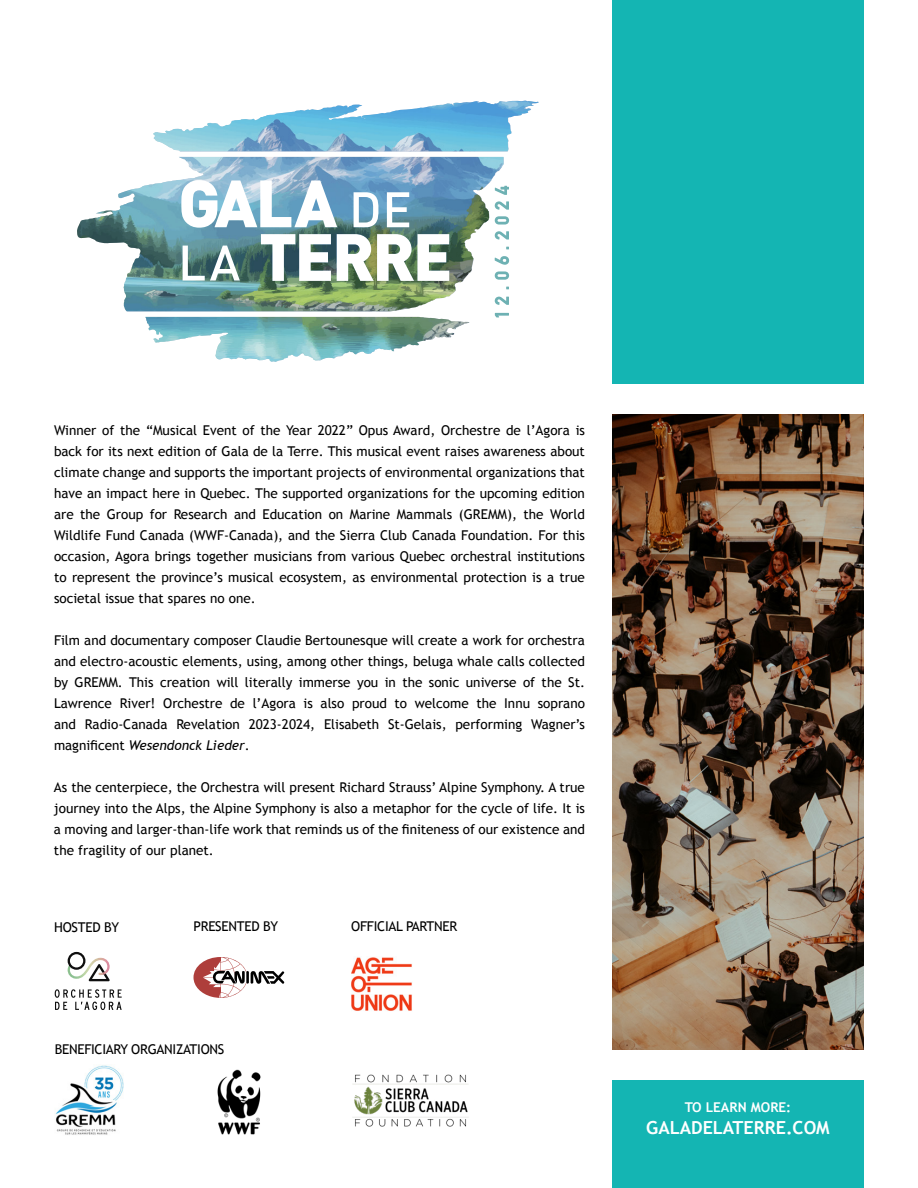
<style>
.page{position:relative;width:918px;height:1188px;background:#fff}
.page>*{position:absolute;margin:0;border:0;box-sizing:border-box;transform-origin:0 0}
.t1{font:700 18px "Trebuchet MS";color:#fff}
.t2{font:13.5px/21px "Trebuchet MS";color:#000;text-align:justify}
.t3{font:13.5px "Trebuchet MS";letter-spacing:-.02em;color:#000}
.t4{font:700 13.5px "Trebuchet MS";color:#fff}
.s1{font-style:italic}
</style>
<div class="page">
<div style="left:612px;top:1080px;width:252px;height:108px;background:#14b5b3"></div>
<div style="left:612px;top:0;width:252px;height:384px;background:#14b5b3"></div>
<svg style="left:495px;top:313px;width:14px;height:4px"></svg>
<svg style="left:504px;top:297px;width:5px;height:8px"></svg>
<svg style="left:504px;top:271px;width:5px;height:9px"></svg>
<svg style="left:504px;top:256px;width:5px;height:9px"></svg>
<svg style="left:504px;top:231px;width:5px;height:9px"></svg>
<svg style="left:504px;top:216px;width:5px;height:9px"></svg>
<svg style="left:504px;top:201px;width:5px;height:9px"></svg>
<svg style="left:504px;top:186px;width:5px;height:9px"></svg>
<img style="left:77px;top:157px;width:427px;height:155px">
<svg style="left:146px;top:317px;width:324px;height:45px"></svg>
<svg style="left:153px;top:101px;width:386px;height:51px"></svg>
<img style="left:612px;top:414px;width:252px;height:636px">
<svg style="left:194px;top:957px;width:91px;height:41px"></svg>
<svg style="left:55px;top:989px;width:67px;height:21px"></svg>
<svg style="left:68px;top:952px;width:42px;height:29px"></svg>
<img style="left:351px;top:957px;width:61px;height:54px">
<img style="left:55px;top:1065px;width:69px;height:70px">
<img style="left:217px;top:1069px;width:44px;height:66px">
<img style="left:352px;top:1074px;width:117px;height:53px">
<p class="t2" style="left:54px;top:420px;width:533px">Winner of the “Musical Event of the Year 2022” Opus Award, Orchestre de l’Agora is back for its next edition of Gala de la Terre. This musical event raises awareness about climate change and supports the important projects of environmental organizations that have an impact here in Quebec. The supported organizations for the upcoming edition are the Group for Research and Education on Marine Mammals (GREMM), the World Wildlife Fund Canada (WWF-Canada), and the Sierra Club Canada Foundation. For this occasion, Agora brings together musicians from various Quebec orchestral institutions to represent the province’s musical ecosystem, as environmental protection is a true societal issue that spares no one.</p>
<p class="t2" style="left:54px;top:630px;width:533px">Film and documentary composer Claudie Bertounesque will create a work for orchestra and electro-acoustic elements, using, among other things, beluga whale calls collected by GREMM. This creation will literally immerse you in the sonic universe of the St.<br>Lawrence River! Orchestre de l’Agora is also proud to welcome the Innu soprano and Radio-Canada Revelation 2023-2024, Elisabeth St-Gelais, performing Wagner’s magnificent <span class="s1">Wesendonck Lieder</span>.</p>
<p class="t2" style="left:54px;top:777px;width:532px">As the centerpiece, the Orchestra will present Richard Strauss’ Alpine Symphony. A true journey into the Alps, the Alpine Symphony is also a metaphor for the cycle of life. It is a moving and larger-than-life work that reminds us of the finiteness of our existence and the fragility of our planet.</p>
<p class="t3" style="left:54px;top:919px;width:67px">HOSTED BY</p>
<p class="t3" style="left:194px;top:918px;width:86px">PRESENTED BY</p>
<p class="t3" style="left:351px;top:918px;width:108px">OFFICIAL PARTNER</p>
<p class="t3" style="left:55px;top:1041px;width:171px">BENEFICIARY ORGANIZATIONS</p>
<p class="t4" style="left:685px;top:1099px;width:108px">TO LEARN MORE:</p>
<h1 class="t1" style="left:646px;top:1116px;width:185px">GALADELATERRE.COM</h1>
</div>
